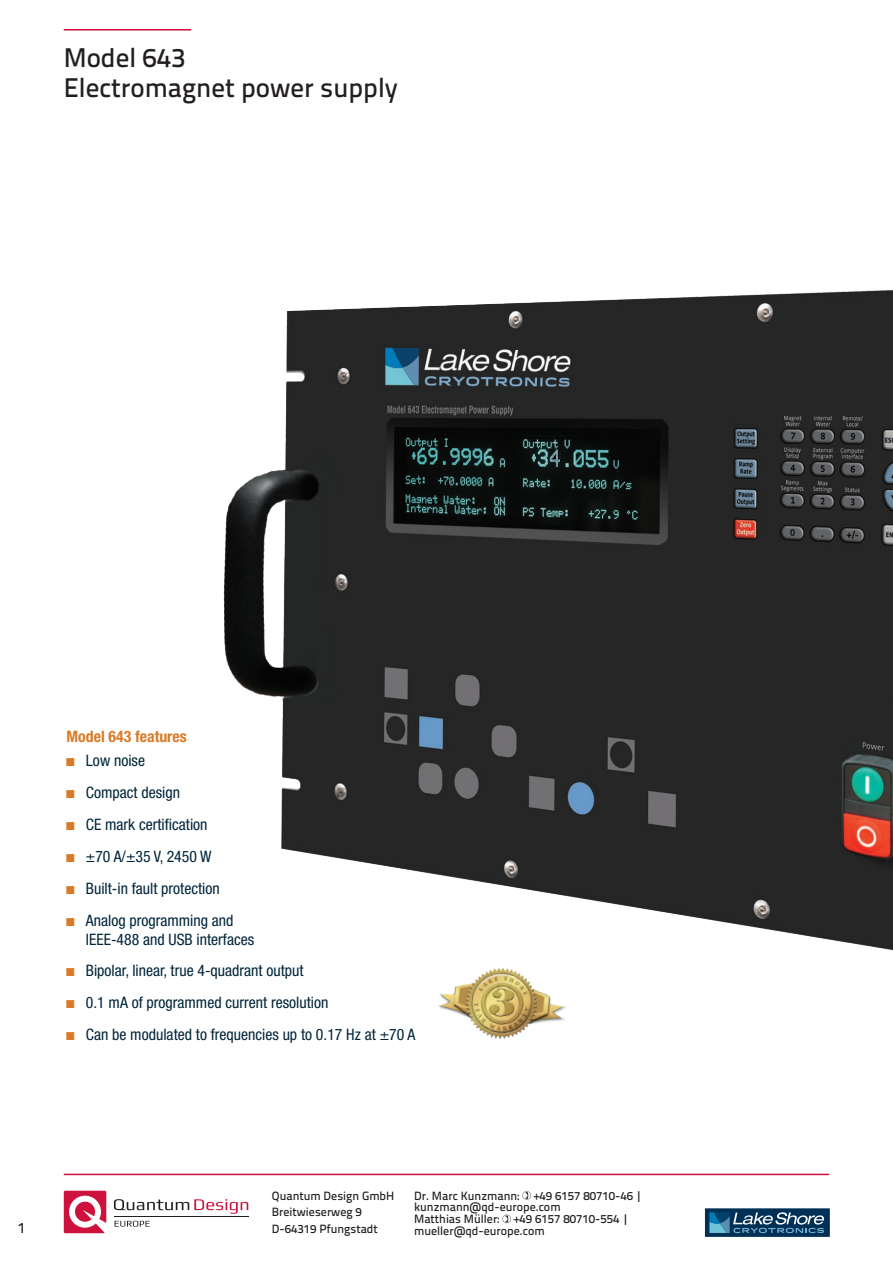
<style>
.page{position:relative;width:893px;height:1263px;background:#fff}
.page>*{position:absolute;margin:0;border:0;box-sizing:border-box;transform-origin:0 0}
.t1{font:500 27px/30px "Titillium Text 22 L";color:#231f20}
.t2{font:condensed 15.75px/31.8px "Helvetica Neue LTW1 G";color:#002539}
.t3{font:700 condensed 15.75px/24.2px "Helvetica Neue LTW1 G";color:#d87b27}
.t4{font:500 15px "Titillium Text 22 L";color:#231f20}
.t5{font:500 12px/16.8px "Titillium Text 22 L";color:#231f20}
.s1{font-family:"Strada Exp";font-weight:400;font-stretch:normal}
.s2{font-weight:400;color:#002539}
.s3{font-family:"Strada Exp";font-stretch:normal;color:#d87b27}
</style>
<div class="page">
<hr style="left:64px;top:29px;width:127px;height:2px;background:#cd0d40">
<hr style="left:64px;top:1174px;width:765px;height:1px;background:#cd0d40">
<svg style="left:64px;top:1191px;width:42px;height:42px"></svg>
<svg style="left:114px;top:1199px;width:134px;height:15px"></svg>
<hr style="left:114px;top:1216px;width:135px;height:1px;background:#231f20">
<svg style="left:115px;top:1221px;width:35px;height:6px"></svg>
<svg style="left:522px;top:1191px;width:9px;height:9px"></svg>
<svg style="left:502px;top:1215px;width:9px;height:8px"></svg>
<div style="left:704px;top:1207px;width:127px;height:30px;background:#003056"></div>
<svg style="left:709px;top:1212px;width:116px;height:21px"></svg>
<div style="left:703px;top:1207px;width:128px;height:31px;border:1px solid #fff"></div>
<img style="left:223px;top:289px;width:670px;height:662px">
<img style="left:438px;top:967px;width:128px;height:73px">
<h1 class="t1" style="left:64px;top:41px;width:336px">Model 643<br>Electromagnet power supply</h1>
<p class="t3" style="left:67px;top:725px;width:122px">Model 643 features<br><span class="s1">D</span> <span class="s2">Low noise</span></p>
<p class="t2" style="left:67px;top:777px;width:168px"><span class="s3">D</span> Compact design<br><span class="s3">D</span> CE mark certification<br><span class="s3">D</span> ±70 A/±35 V, 2450 W<br><span class="s3">D</span> Built-in fault protection<br><span class="s3">D</span> Analog programming and</p>
<p class="t2" style="left:67px;top:923px;width:350px;text-indent:19px">IEEE-488 and USB interfaces<br><span class="s3">D</span> Bipolar, linear, true 4-quadrant output<br><span class="s3">D</span> 0.1 mA of programmed current resolution<br><span class="s3">D</span> Can be modulated to frequencies up to 0.17 Hz at ±70 A</p>
<p class="t5" style="left:272px;top:1186px;width:124px">Quantum Design GmbH<br>Breitwieserweg 9<br>D-64319 Pfungstadt</p>
<p class="t5" style="left:414px;top:1189px;width:230px;line-height:11.7px">Dr. Marc Kunzmann: +49 6157 80710-46 | kunzmann@qd-europe.com<br>Matthias Müller: +49 6157 80710-554 |</p>
<p class="t4" style="left:18px;top:1216px;width:9px">1</p>
<p class="t5" style="left:414px;top:1221px;width:132px">mueller@qd-europe.com</p>
</div>
